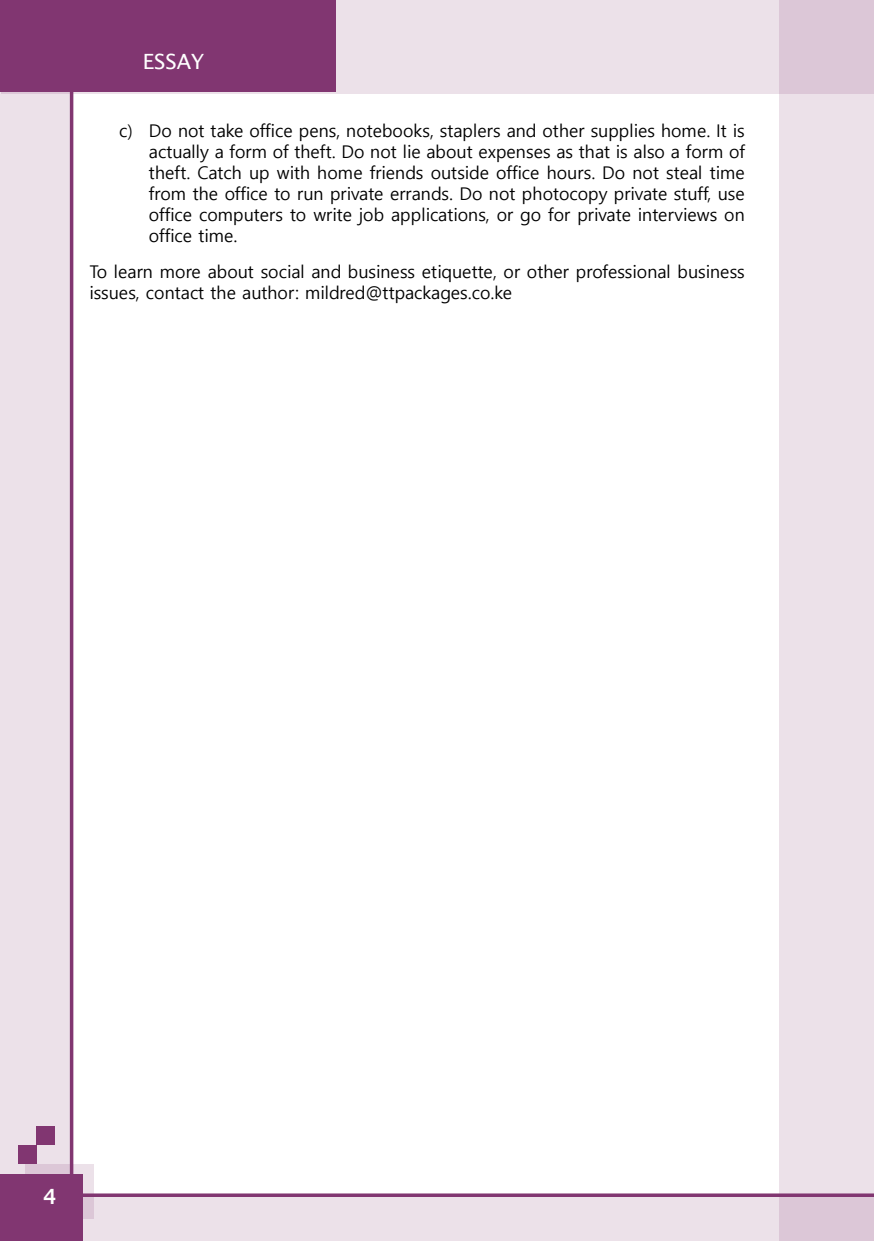
<style>
.page{position:relative;width:874px;height:1241px;background:#fff}
.page>*{position:absolute;margin:0;border:0;box-sizing:border-box;transform-origin:0 0}
.t1{font:21px "Lucida Sans";color:#fff}
.t2{font:600 21px "Lucida Sans";color:#fff}
.t3{font:17.5px/21px "Malgun Gothic";color:#000;text-align:justify}
</style>
<div class="page">
<div style="left:2px;top:0;width:871px;height:94px;background:#ece1e9"></div>
<div style="left:0;top:0;width:335px;height:92px;background:#813671"></div>
<svg style="left:779px;top:0;width:94px;height:1193px;background:#eadee7"></svg>
<hr style="left:70px;top:0;width:3px;height:1240px;background:#813671">
<hr style="left:0;top:1193px;width:873px;height:3px;background:#813671">
<svg style="left:83px;top:1196px;width:790px;height:44px;background:#e7dae4"></svg>
<div style="left:0;top:92px;width:70px;height:1082px;background:#ece1e9"></div>
<svg style="left:25px;top:1163px;width:69px;height:54px"></svg>
<div style="left:0;top:1174px;width:83px;height:66px;background:#813671"></div>
<p class="t1" style="left:143px;top:50px;width:63px">ESSAY</p>
<p class="t3" style="left:149px;top:121px;width:597px;text-indent:-30px">c) Do not take office pens, notebooks, staplers and other supplies home. It is actually a form of theft. Do not lie about expenses as that is also a form of theft. Catch up with home friends outside office hours. Do not steal time from the office to run private errands. Do not photocopy private stuff, use office computers to write job applications, or go for private interviews on office time.</p>
<p class="t3" style="left:89px;top:262px;width:656px">To learn more about social and business etiquette, or other professional business issues, contact the author: mildred@ttpackages.co.ke</p>
<p class="t2" style="left:43px;top:1184px;width:15px">4</p>
</div>
